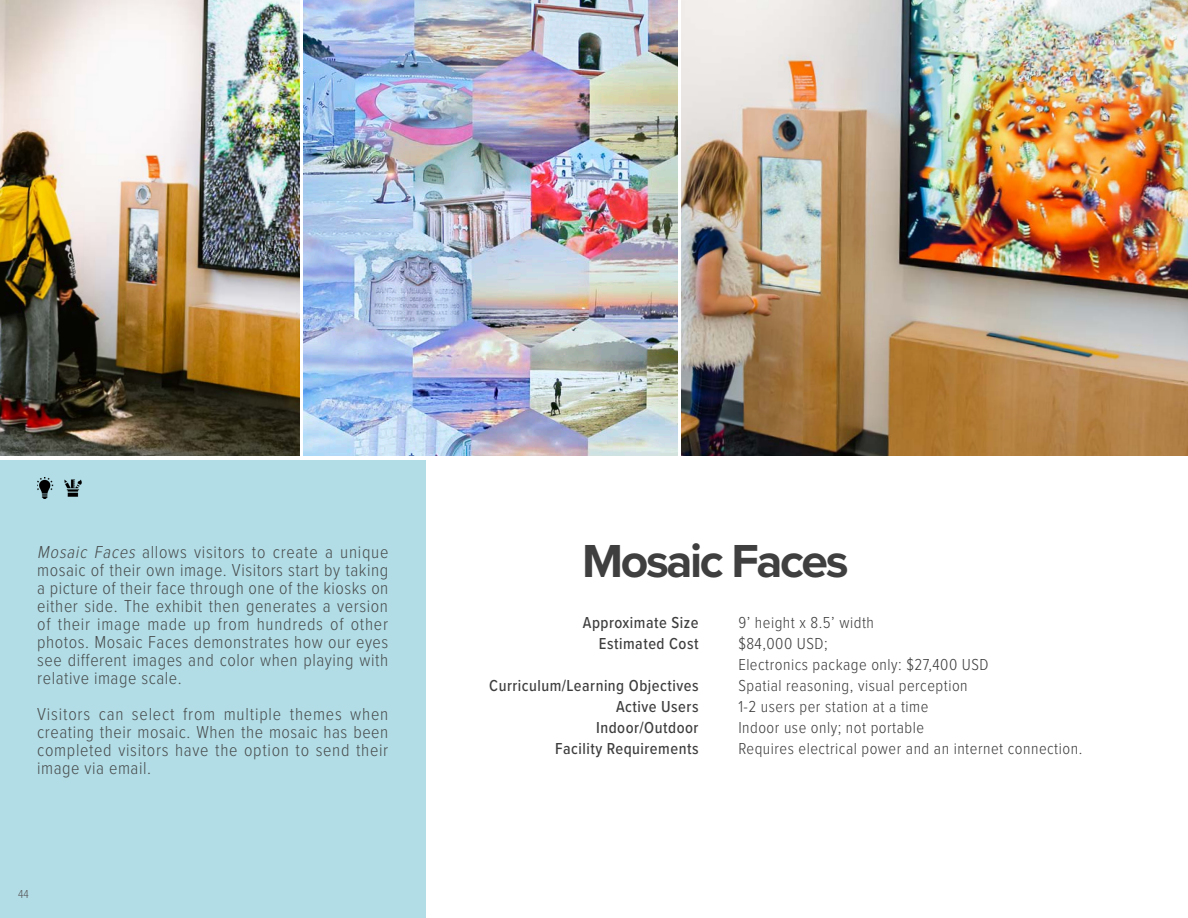
<style>
.page{position:relative;width:1188px;height:918px;background:#fff}
.page>*{position:absolute;margin:0;border:0;box-sizing:border-box;transform-origin:0 0}
.t1{font:700 48px "Proxima Nova";color:#3f3f3f}
.t2{font:300 18px/18px "Proxima Nova Cond";letter-spacing:.03em;color:#3e3e3e;text-align:justify}
.t3{font:300 16.5px "Proxima Nova Cond";letter-spacing:.03em;color:#3e3e3e}
.t4{font:500 16.5px "Proxima Nova Cond";letter-spacing:.03em;color:#3e3e3e}
.t5{font:300 12px "Proxima Nova Cond";color:#57585a}
.s1{font-style:italic}
</style>
<div class="page">
<div style="left:0;top:460px;width:426px;height:458px;background:#b2dde6"></div>
<img style="left:0;top:0;width:300px;height:456px">
<img style="left:303px;top:0;width:375px;height:456px">
<img style="left:681px;top:0;width:507px;height:456px">
<img style="left:37px;top:477px;width:17px;height:22px">
<img style="left:64px;top:479px;width:18px;height:18px">
<p class="t2" style="left:37px;top:542px;width:353px"><span class="s1">Mosaic Faces</span> allows visitors to create a unique mosaic of their own image. Visitors start by taking a picture of their face through one of the kiosks on either side. The exhibit then generates a version of their image made up from hundreds of other photos. Mosaic Faces demonstrates how our eyes see different images and color when playing with relative image scale.</p>
<p class="t2" style="left:37px;top:704px;width:353px">Visitors can select from multiple themes when creating their mosaic. When the mosaic has been completed visitors have the option to send their image via email.</p>
<p class="t5" style="left:18px;top:885px;width:12px">44</p>
<p class="t1" style="left:582px;top:525px;width:268px">Mosaic Faces</p>
<p class="t4" style="left:583px;top:610px;width:117px">Approximate Size</p>
<p class="t4" style="left:599px;top:631px;width:101px">Estimated Cost</p>
<p class="t4" style="left:489px;top:673px;width:211px">Curriculum/Learning Objectives</p>
<p class="t4" style="left:616px;top:694px;width:84px">Active Users</p>
<p class="t4" style="left:596px;top:715px;width:104px">Indoor/Outdoor</p>
<p class="t4" style="left:555px;top:736px;width:145px">Facility Requirements</p>
<p class="t3" style="left:738px;top:610px;width:137px">9’ height x 8.5’ width</p>
<p class="t3" style="left:738px;top:631px;width:91px">$84,000 USD;</p>
<p class="t3" style="left:738px;top:652px;width:252px">Electronics package only: $27,400 USD</p>
<p class="t3" style="left:738px;top:673px;width:231px">Spatial reasoning, visual perception</p>
<p class="t3" style="left:738px;top:694px;width:192px">1-2 users per station at a time</p>
<p class="t3" style="left:738px;top:715px;width:187px">Indoor use only; not portable</p>
<p class="t3" style="left:738px;top:736px;width:345px">Requires electrical power and an internet connection.</p>
</div>
